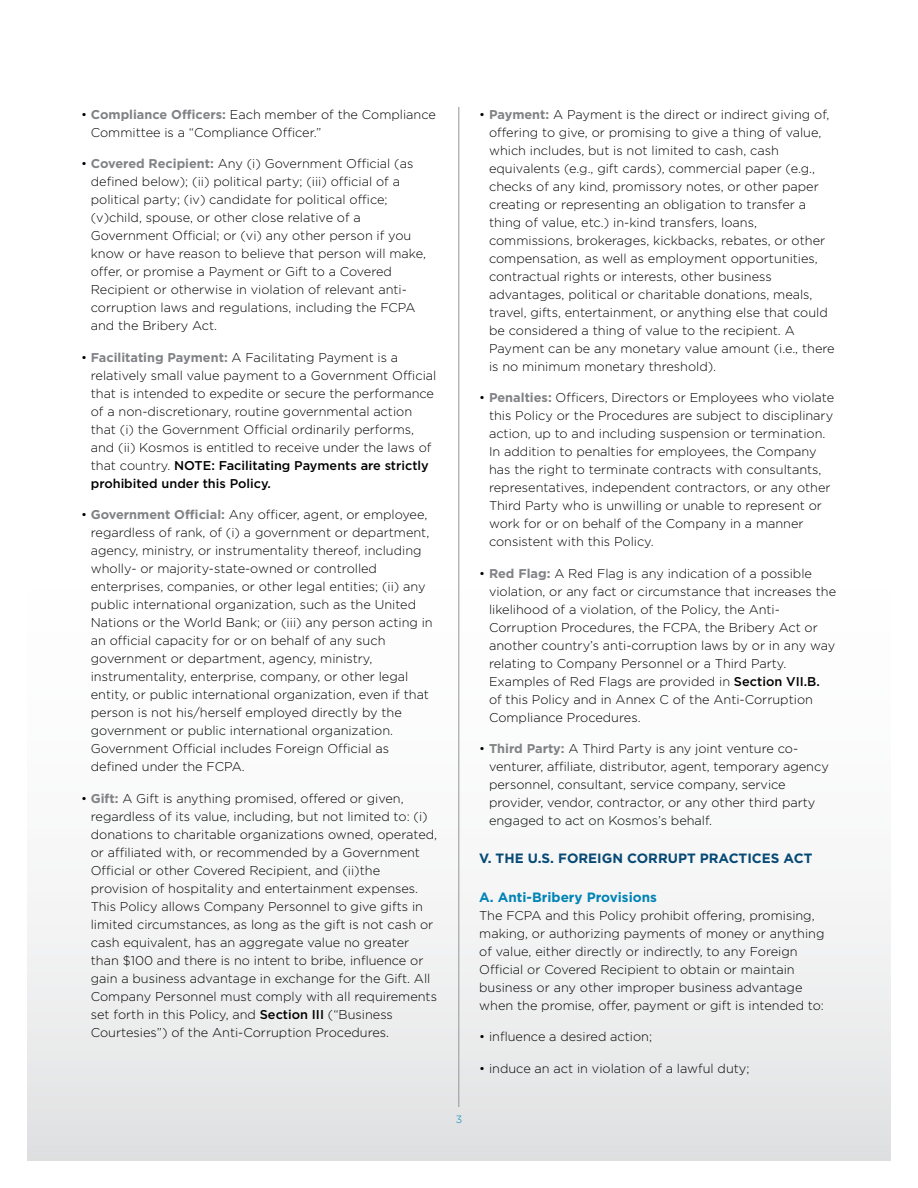
<style>
.page{position:relative;width:918px;height:1188px;background:#fff}
.page>*{position:absolute;margin:0;border:0;box-sizing:border-box;transform-origin:0 0}
.t1{font:700 13.5px "Gotham";color:#064975}
.t2{font:700 13.5px "Gotham";color:#0083b5}
.t3{font:300 12.75px/18px "Gotham";color:#000}
.t4{font:300 10.5px "Gotham";color:#0083b5}
.s1{font-weight:700;color:#808285}
.s2{font-weight:500}
</style>
<div class="page">
<div style="left:27px;top:486px;width:864px;height:675px;background:linear-gradient(to bottom,#fff,#e5e6e7)"></div>
<hr style="left:458px;top:107px;width:1px;height:1000px;background:#939598">
<p class="t3" style="left:91px;top:105px;width:347px;text-indent:-10px">• <span class="s1">Compliance Officers:</span> Each member of the Compliance<br>Committee is a “Compliance Officer.”</p>
<p class="t3" style="left:91px;top:154px;width:337px;text-indent:-10px">• <span class="s1">Covered Recipient:</span> Any (i) Government Official (as defined below); (ii) political party; (iii) official of a political party; (iv) candidate for political office; (v)child, spouse, or other close relative of a Government Official; or (vi) any other person if you know or have reason to believe that person will make, offer, or promise a Payment or Gift to a Covered Recipient or otherwise in violation of relevant anti&shy;corruption laws and regulations, including the FCPA and the Bribery Act.</p>
<p class="t3" style="left:91px;top:348px;width:347px;text-indent:-10px">• <span class="s1">Facilitating Payment:</span> A Facilitating Payment is a relatively small value payment to a Government Official that is intended to expedite or secure the performance of a non-discretionary, routine governmental action that (i) the Government Official ordinarily performs, and (ii) Kosmos is entitled to receive under the laws of that country. <span class="s2">NOTE: Facilitating Payments are strictly prohibited under this Policy.</span></p>
<p class="t3" style="left:91px;top:506px;width:343px;text-indent:-10px">• <span class="s1">Government Official:</span> Any officer, agent, or employee, regardless of rank, of (i) a government or department, agency, ministry, or instrumentality thereof, including wholly- or majority-state-owned or controlled enterprises, companies, or other legal entities; (ii) any public international organization, such as the United Nations or the World Bank; or (iii) any person acting in an official capacity for or on behalf of any such government or department, agency, ministry, instrumentality, enterprise, company, or other legal entity, or public international organization, even if that person is not his/herself employed directly by the government or public international organization.<br>Government Official includes Foreign Official as defined under the FCPA.</p>
<p class="t3" style="left:91px;top:789px;width:348px;text-indent:-10px">• <span class="s1">Gift:</span> A Gift is anything promised, offered or given, regardless of its value, including, but not limited to: (i) donations to charitable organizations owned, operated, or affiliated with, or recommended by a Government Official or other Covered Recipient, and (ii)the provision of hospitality and entertainment expenses.<br>This Policy allows Company Personnel to give gifts in limited circumstances, as long as the gift is not cash or cash equivalent, has an aggregate value no greater than $100 and there is no intent to bribe, influence or gain a business advantage in exchange for the Gift. All Company Personnel must comply with all requirements set forth in this Policy, and <span class="s2">Section III</span> (“Business Courtesies”) of the Anti-Corruption Procedures.</p>
<p class="t4" style="left:456px;top:1113px;width:8px">3</p>
<p class="t3" style="left:489px;top:105px;width:347px;text-indent:-10px">• <span class="s1">Payment:</span> A Payment is the direct or indirect giving of, offering to give, or promising to give a thing of value, which includes, but is not limited to cash, cash equivalents (e.g., gift cards), commercial paper (e.g., checks of any kind, promissory notes, or other paper creating or representing an obligation to transfer a thing of value, etc.) in-kind transfers, loans, commissions, brokerages, kickbacks, rebates, or other compensation, as well as employment opportunities, contractual rights or interests, other business advantages, political or charitable donations, meals, travel, gifts, entertainment, or anything else that could be considered a thing of value to the recipient. A Payment can be any monetary value amount (i.e., there is no minimum monetary threshold).</p>
<p class="t3" style="left:489px;top:389px;width:347px;text-indent:-10px">• <span class="s1">Penalties:</span> Officers, Directors or Employees who violate this Policy or the Procedures are subject to disciplinary action, up to and including suspension or termination.<br>In addition to penalties for employees, the Company has the right to terminate contracts with consultants, representatives, independent contractors, or any other Third Party who is unwilling or unable to represent or work for or on behalf of the Company in a manner consistent with this Policy.</p>
<p class="t3" style="left:489px;top:564px;width:349px;text-indent:-10px">• <span class="s1">Red Flag:</span> A Red Flag is any indication of a possible violation, or any fact or circumstance that increases the likelihood of a violation, of the Policy, the Anti-Corruption Procedures, the FCPA, the Bribery Act or another country’s anti-corruption laws by or in any way relating to Company Personnel or a Third Party.<br>Examples of Red Flags are provided in <span class="s2">Section VII.B.<br></span>of this Policy and in Annex C of the Anti-Corruption Compliance Procedures.</p>
<p class="t3" style="left:489px;top:740px;width:341px;text-indent:-10px">• <span class="s1">Third Party:</span> A Third Party is any joint venture co&shy;venturer, affiliate, distributor, agent, temporary agency personnel, consultant, service company, service provider, vendor, contractor, or any other third party engaged to act on Kosmos’s behalf.</p>
<p class="t1" style="left:479px;top:851px;width:335px">V. THE U.S. FOREIGN CORRUPT PRACTICES ACT</p>
<p class="t2" style="left:479px;top:889px;width:179px">A. Anti-Bribery Provisions</p>
<p class="t3" style="left:479px;top:906px;width:347px">The FCPA and this Policy prohibit offering, promising, making, or authorizing payments of money or anything of value, either directly or indirectly, to any Foreign Official or Covered Recipient to obtain or maintain business or any other improper business advantage when the promise, offer, payment or gift is intended to:</p>
<p class="t3" style="left:479px;top:1028px;width:174px">• influence a desired action;</p>
<p class="t3" style="left:479px;top:1059px;width:272px">• induce an act in violation of a lawful duty;</p>
</div>
